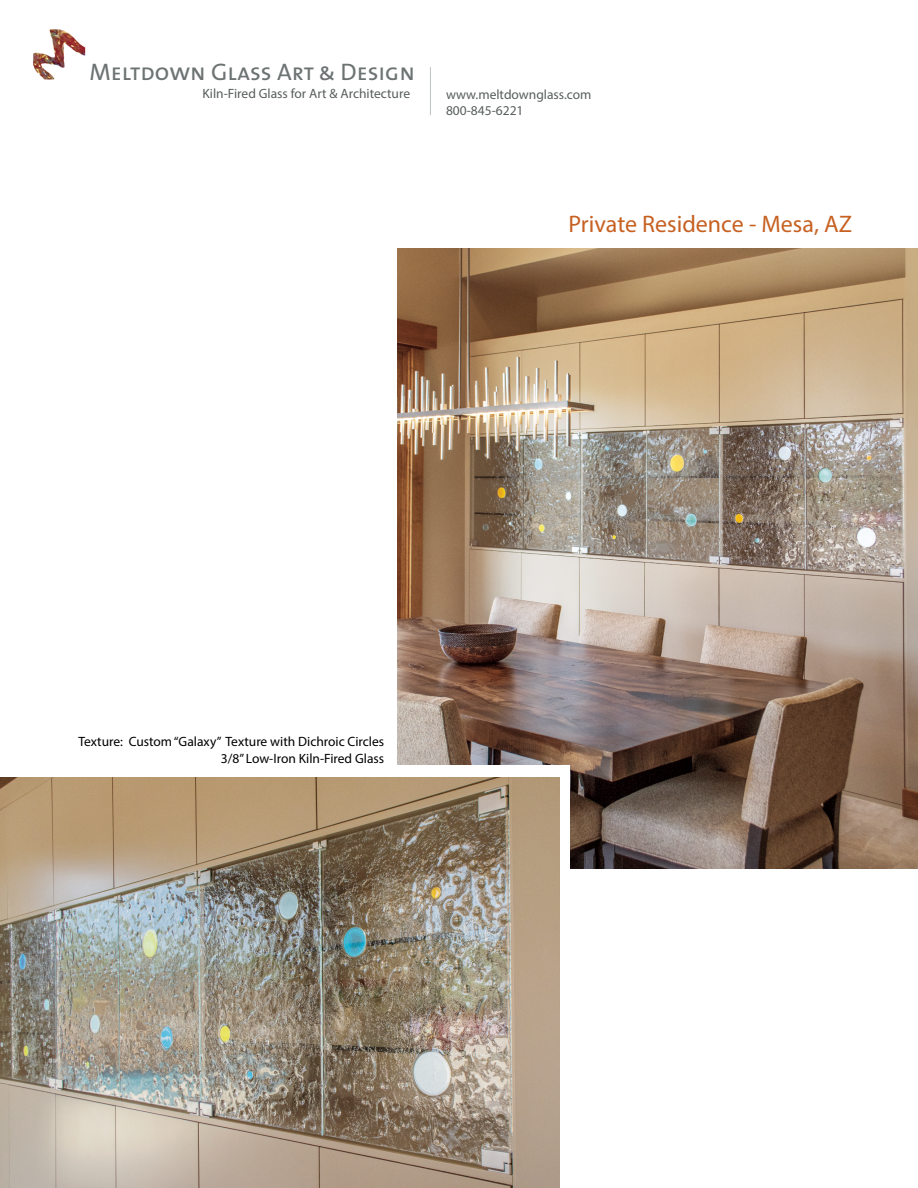
<style>
.page{position:relative;width:918px;height:1188px;background:#fff}
.page>*{position:absolute;margin:0;border:0;box-sizing:border-box;transform-origin:0 0}
.t1{font:27px "The Sans Caps";color:#6d7373}
.t2{font:24px "Myriad Pro";color:#c76122}
.t3{font:24px "The Sans Caps";color:#6d7373}
.t4{font:13.5px/16.2px "Myriad Pro";color:#000;text-align:right}
.t5{font:13.5px/16.2px "Myriad Pro";color:#585e5c}
</style>
<div class="page">
<img style="left:33px;top:29px;width:53px;height:51px">
<hr style="left:430px;top:67px;width:1px;height:48px;background:#bfc4c5">
<img style="left:397px;top:248px;width:521px;height:620px">
<div style="left:249px;top:766px;width:321px;height:217px;background:#fff"></div>
<img style="left:0;top:778px;width:559px;height:410px">
<h1 class="t1" style="left:93px;top:45px;width:367px">Meltdown Glass Art &amp; Design</h1>
<p class="t5" style="left:202px;top:85px;width:209px">Kiln-Fired Glass for Art &amp; Architecture</p>
<p class="t5" style="left:446px;top:86px;width:147px">www.meltdownglass.com<br>800-845-6221</p>
<h2 class="t3" style="left:89px;top:51px;width:327px">Meltdown Glass Art &amp; Design</h2>
<h2 class="t2" style="left:568px;top:209px;width:285px">Private Residence - Mesa, AZ</h2>
<p class="t4" style="left:78px;top:734px;width:307px">Texture: Custom “Galaxy” Texture with Dichroic Circles<br>3/8” Low-Iron Kiln-Fired Glass</p>
</div>
